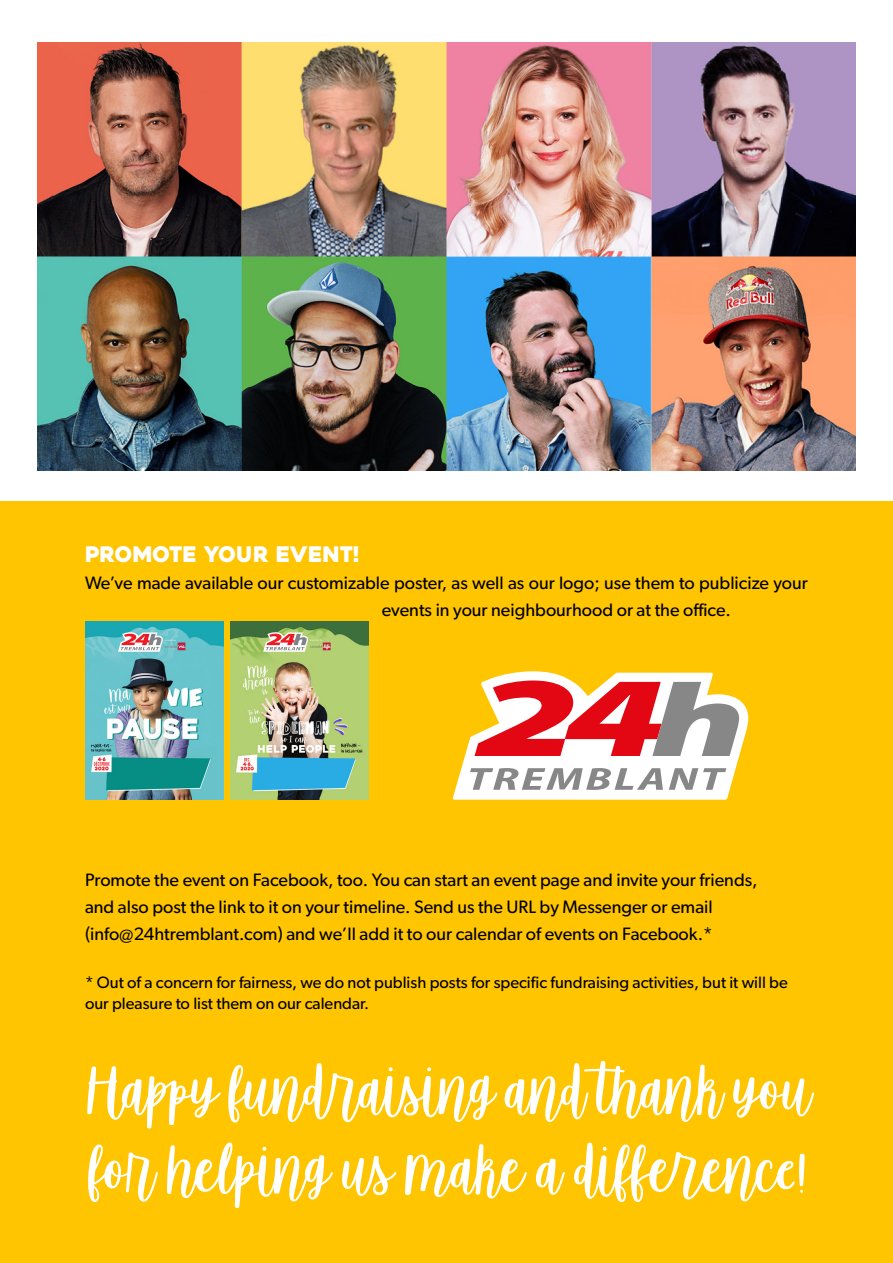
<style>
.page{position:relative;width:893px;height:1263px;background:#fff}
.page>*{position:absolute;margin:0;border:0;box-sizing:border-box;transform-origin:0 0}
.ISIAN{font:72px/79.5px "Sugar Spice";color:#fff}
.ISIAN-2{font:21.3px "Heavitas";color:#fff}
.ISIAN-3{font:18px/27px "Gibson";color:#000}
.ISIAN-4{font:16.5px/21px "Gibson";color:#000}
</style>
<div class="page">
<div style="left:0;top:501px;width:893px;height:762px;background:#ffc501"></div>
<img style="left:37px;top:42px;width:819px;height:428px">
<svg style="left:453px;top:671px;width:295px;height:129px;background:#e4ac91"></svg>
<img style="left:85px;top:621px;width:138px;height:179px">
<svg style="left:118px;top:632px;width:67px;height:20px"></svg>
<img style="left:230px;top:621px;width:138px;height:179px">
<svg style="left:263px;top:632px;width:68px;height:20px"></svg>
<p class="ISIAN-2" style="left:85px;top:541px;width:276px">PROMOTE YOUR EVENT!</p>
<p class="ISIAN-3" style="left:382px;top:569px;width:428px;text-indent:-297px">We’ve made available our customizable poster, as well as our logo; use them to publicize your events in your neighbourhood or at the office.</p>
<p class="ISIAN-3" style="left:85px;top:866px;width:674px">Promote the event on Facebook, too. You can start an event page and invite your friends, and also post the link to it on your timeline. Send us the URL by Messenger or email (info@24htremblant.com) and we’ll add it to our calendar of events on Facebook.*</p>
<p class="ISIAN-4" style="left:85px;top:971px;width:704px">* Out of a concern for fairness, we do not publish posts for specific fundraising activities, but it will be our pleasure to list them on our calendar.</p>
<p class="ISIAN" style="left:85px;top:1048px;width:724px">Happy fundraising and thank you for helping us make a difference!</p>
</div>
